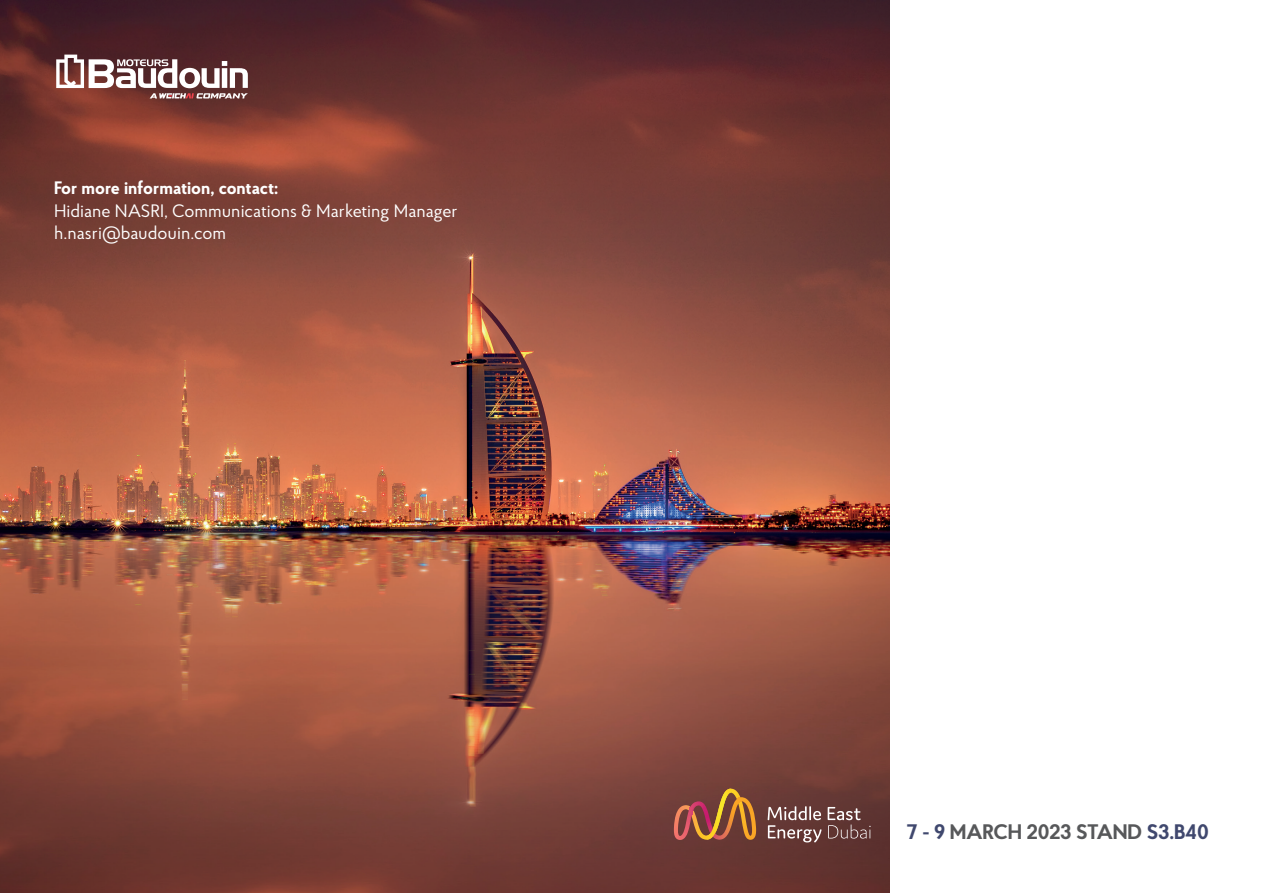
<style>
.page{position:relative;width:1263px;height:893px;background:#fff}
.page>*{position:absolute;margin:0;border:0;box-sizing:border-box;transform-origin:0 0}
.t1{font:700 21px "Proba Pro";letter-spacing:-.005em;color:#57585a}
.t2{font:18px/22.5px "Proba Pro";color:#fff}
.t3{font:700 18px "Proba Pro";color:#fff}
.s1{color:#40486e}
</style>
<div class="page">
<img style="left:0;top:0;width:889px;height:893px">
<svg style="left:768px;top:806px;width:53px;height:36px;background:#8a6866"></svg>
<svg style="left:828px;top:807px;width:42px;height:32px"></svg>
<svg style="left:674px;top:789px;width:82px;height:51px;background:#995a3a"></svg>
<svg style="left:56px;top:55px;width:192px;height:43px"></svg>
<p class="t3" style="left:54px;top:176px;width:226px">For more information, contact:</p>
<p class="t2" style="left:54px;top:199px;width:405px">Hidiane NASRI, Communications &amp; Marketing Manager h.nasri@baudouin.com</p>
<p class="t1" style="left:906px;top:817px;width:304px"><span class="s1">7 - 9</span> MARCH 2023 STAND <span class="s1">S3.B40</span></p>
</div>
